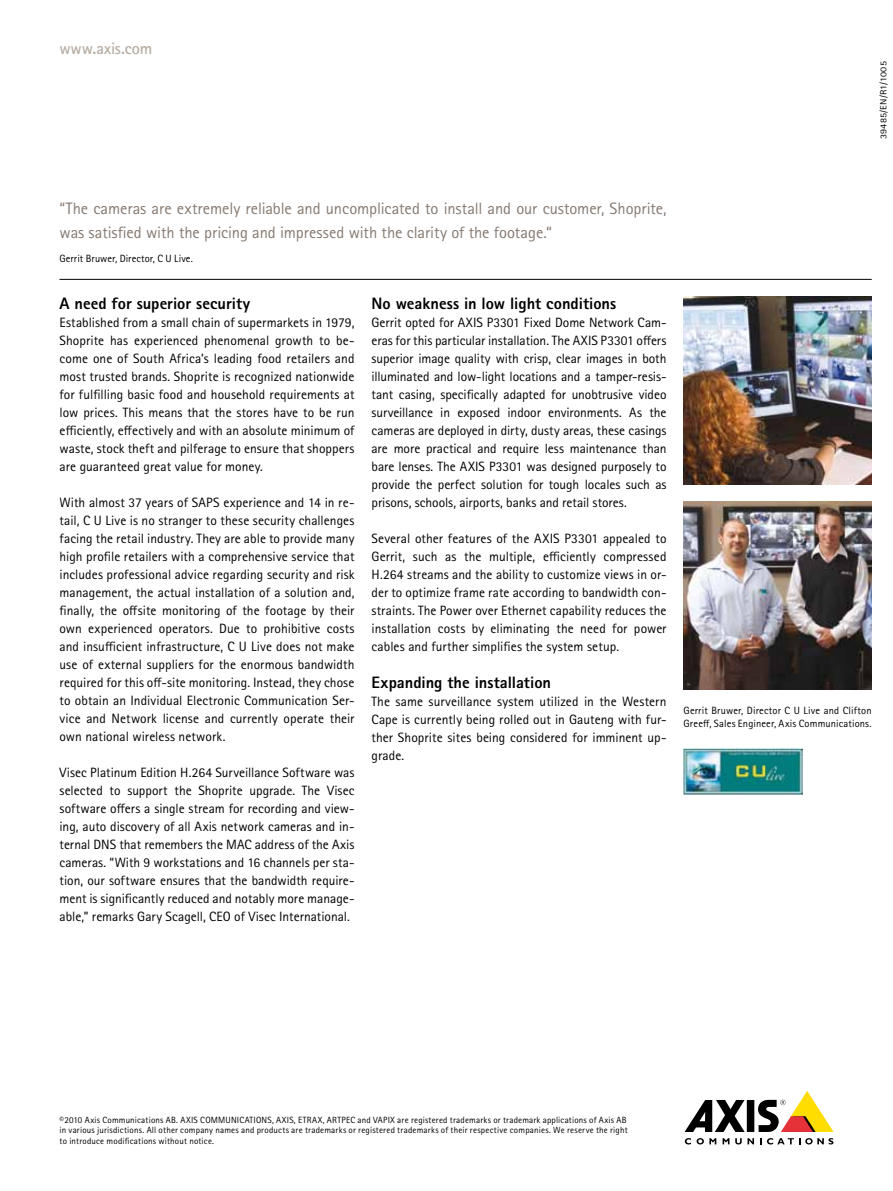
<style>
.page{position:relative;width:893px;height:1191px;background:#fff}
.page>*{position:absolute;margin:0;border:0;box-sizing:border-box;transform-origin:0 0}
.t1{font:16.5px/24px "Rotis Sans Serif Pro";letter-spacing:-.005em;color:#857971}
.t2{font:800 16.5px "Rotis Sans Serif Pro";color:#000}
.t3{font:700 16.5px "Rotis Sans Serif Pro";letter-spacing:-.01em;color:#b8afa6}
.t4{font:13.5px/18px "Rotis Sans Serif Pro";letter-spacing:.005em;color:#000;text-align:justify}
.t5{font:10.5px/13.5px "Rotis Sans Serif Pro";letter-spacing:.015em;color:#000}
.t6{font:9px/10.8px "Rotis Sans Serif Pro";letter-spacing:.02em;color:#000;text-align:justify}
.t7{font:9px "Rotis Sans Serif Pro";letter-spacing:.02em;color:#000;scale:1.12 1}
</style>
<div class="page">
<div style="left:747px;top:1100px;width:7px;height:32px;background:#000"></div>
<svg style="left:685px;top:1100px;width:60px;height:32px"></svg>
<svg style="left:758px;top:1091px;width:75px;height:41px"></svg>
<svg style="left:685px;top:1138px;width:6px;height:6px"></svg>
<svg style="left:697px;top:1138px;width:19px;height:6px"></svg>
<svg style="left:723px;top:1138px;width:6px;height:6px"></svg>
<svg style="left:735px;top:1138px;width:19px;height:6px"></svg>
<svg style="left:760px;top:1138px;width:73px;height:6px"></svg>
<img style="left:684px;top:296px;width:188px;height:188px">
<hr style="left:60px;top:279px;width:812px;height:1px;background:#000">
<img style="left:684px;top:749px;width:119px;height:45px">
<img style="left:684px;top:501px;width:188px;height:188px">
<p class="t3" style="left:60px;top:38px;width:94px">www.axis.com</p>
<p class="t7" style="left:878px;top:139px;width:71px;rotate:-90deg">39485/EN/R1/1005</p>
<p class="t1" style="left:60px;top:197px;width:608px">“The cameras are extremely reliable and uncomplicated to install and our customer, Shoprite, was satisfied with the pricing and impressed with the clarity of the footage.“</p>
<p class="t5" style="left:60px;top:252px;width:135px">Gerrit Bruwer, Director, C U Live.</p>
<p class="t2" style="left:60px;top:293px;width:192px">A need for superior security</p>
<p class="t4" style="left:60px;top:314px;width:296px">Established from a small chain of supermarkets in 1979, Shoprite has experienced phenomenal growth to be&shy;come one of South Africa’s leading food retailers and most trusted brands. Shoprite is recognized nationwide for fulfilling basic food and household requirements at low prices. This means that the stores have to be run efficiently, effectively and with an absolute minimum of waste, stock theft and pilferage to ensure that shoppers are guaranteed great value for money.</p>
<p class="t4" style="left:60px;top:494px;width:296px">With almost 37 years of SAPS experience and 14 in re&shy;tail, C U Live is no stranger to these security challenges facing the retail industry. They are able to provide many high profile retailers with a comprehensive service that includes professional advice regarding security and risk management, the actual installation of a solution and, finally, the offsite monitoring of the footage by their own experienced operators. Due to prohibitive costs and insufficient infrastructure, C U Live does not make use of external suppliers for the enormous bandwidth required for this off-site monitoring. Instead, they chose to obtain an Individual Electronic Communication Ser&shy;vice and Network license and currently operate their own national wireless network.</p>
<p class="t4" style="left:60px;top:764px;width:296px">Visec Platinum Edition H.264 Surveillance Software was selected to support the Shoprite upgrade. The Visec software offers a single stream for recording and view&shy;ing, auto discovery of all Axis network cameras and in&shy;ternal DNS that remembers the MAC address of the Axis cameras. “With 9 workstations and 16 channels per sta&shy;tion, our software ensures that the bandwidth require&shy;ment is significantly reduced and notably more manage&shy;able,” remarks Gary Scagell, CEO of Visec International.</p>
<p class="t2" style="left:372px;top:293px;width:246px">No weakness in low light conditions</p>
<p class="t4" style="left:372px;top:314px;width:297px">Gerrit opted for AXIS P3301 Fixed Dome Network Cam&shy;eras for this particular installation. The AXIS P3301 offers superior image quality with crisp, clear images in both illuminated and low-light locations and a tamper-resis&shy;tant casing, specifically adapted for unobtrusive video surveillance in exposed indoor environments. As the cameras are deployed in dirty, dusty areas, these casings are more practical and require less maintenance than bare lenses. The AXIS P3301 was designed purposely to provide the perfect solution for tough locales such as prisons, schools, airports, banks and retail stores.</p>
<p class="t4" style="left:372px;top:530px;width:296px">Several other features of the AXIS P3301 appealed to Gerrit, such as the multiple, efficiently compressed H.264 streams and the ability to customize views in or&shy;der to optimize frame rate according to bandwidth con&shy;straints. The Power over Ethernet capability reduces the installation costs by eliminating the need for power cables and further simplifies the system setup.</p>
<p class="t2" style="left:372px;top:671px;width:181px">Expanding the installation</p>
<p class="t4" style="left:372px;top:692px;width:296px">The same surveillance system utilized in the Western Cape is currently being rolled out in Gauteng with fur&shy;ther Shoprite sites being considered for imminent up&shy;grade.</p>
<p class="t5" style="left:684px;top:703px;width:190px">Gerrit Bruwer, Director C U Live and Clifton<br>Greeff, Sales Engineer, Axis Communications.</p>
<p class="t6" style="left:60px;top:1114px;width:570px">©2010 Axis Communications AB. AXIS COMMUNICATIONS, AXIS, ETRAX, ARTPEC and VAPIX are registered trademarks or trademark applications of Axis AB in various jurisdictions. All other company names and products are trademarks or registered trademarks of their respective companies. We reserve the right to introduce modifications without notice.</p>
</div>
